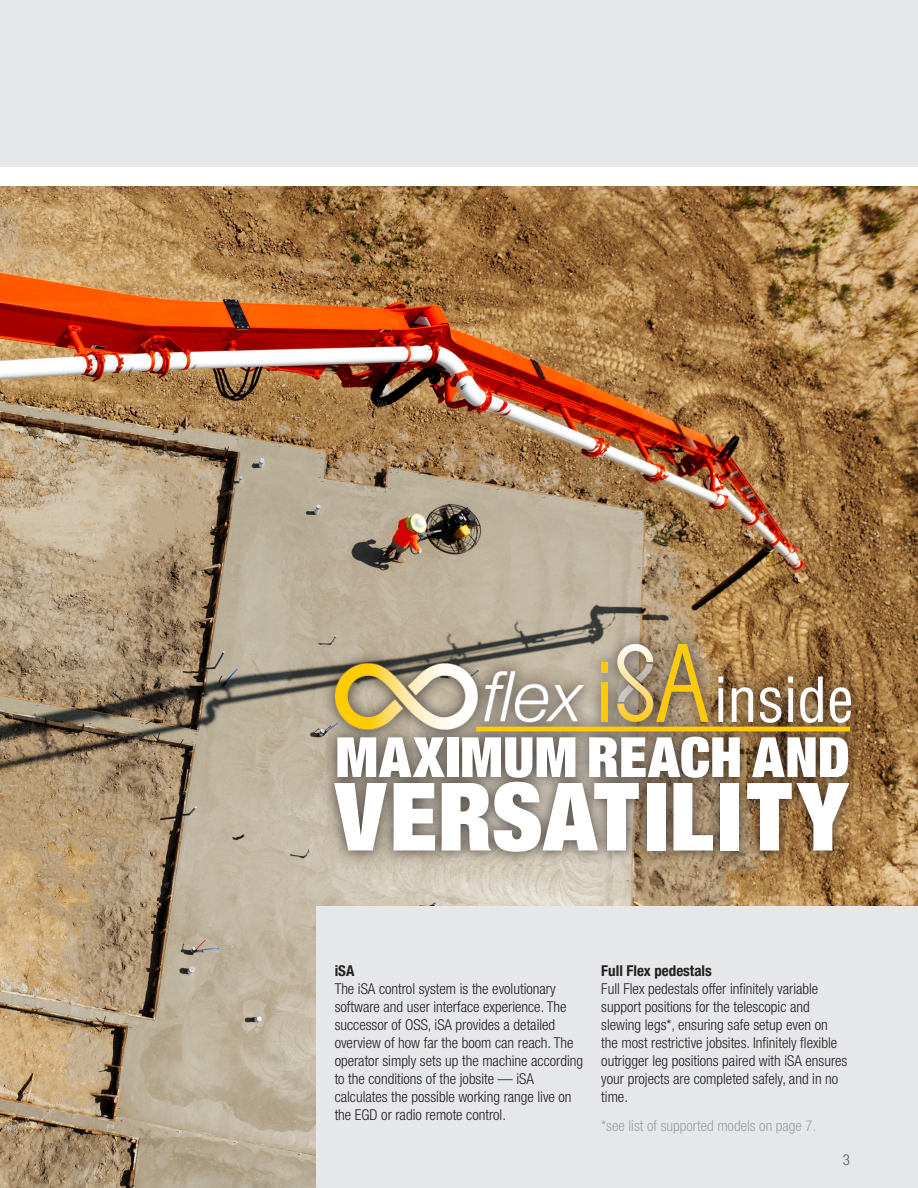
<style>
.page{position:relative;width:918px;height:1188px;background:#fff}
.page>*{position:absolute;margin:0;border:0;box-sizing:border-box;transform-origin:0 0}
.subhead_grey{font:900 condensed 94.5px "Helvetica Neue LT Pro";letter-spacing:.025em;color:#fff}
.subhead_grey-2{font:900 condensed 55.5px "Helvetica Neue LT Pro";letter-spacing:.005em;color:#fff}
.Page_Subheadline_-_Gray{font:300 condensed 15px/18px "Helvetica Neue LT Std";color:#231f20}
.Page_Copy{font:300 condensed 15px "Helvetica Neue LT Std";color:#9d9fa2}
.Bullet_Copy{font:300 condensed 15px "Helvetica Neue LT Std";color:#57585a}
.s1{font-weight:700}
</style>
<div class="page">
<img style="left:0;top:186px;width:918px;height:1002px">
<div style="left:317px;top:906px;width:601px;height:282px;background:#e6e7e9"></div>
<div style="left:0;top:0;width:918px;height:166px;background:#e6e7e9"></div>
<div style="left:321px;top:630px;width:543px;height:236px;background:#231f20;opacity:.75"></div>
<hr style="left:476px;top:727px;width:374px;height:4px;background:#feca0a">
<img style="left:335px;top:663px;width:249px;height:67px">
<img style="left:602px;top:644px;width:248px;height:78px">
<p class="subhead_grey-2" style="left:335px;top:722px;width:516px">MAXIMUM REACH AND</p>
<p class="subhead_grey" style="left:335px;top:756px;width:515px">VERSATILITY</p>
<p class="Page_Subheadline_-_Gray" style="left:335px;top:962px;width:250px"><span class="s1">iSA<br></span>The iSA control system is the evolutionary software and user interface experience. The successor of OSS, iSA provides a detailed overview of how far the boom can reach. The operator simply sets up the machine according to the conditions of the jobsite — iSA calculates the possible working range live on the EGD or radio remote control.</p>
<p class="Page_Subheadline_-_Gray" style="left:601px;top:962px;width:248px"><span class="s1">Full Flex pedestals<br></span>Full Flex pedestals offer infinitely variable support positions for the telescopic and slewing legs*, ensuring safe setup even on the most restrictive jobsites. Infinitely flexible outrigger leg positions paired with iSA ensures your projects are completed safely, and in no time.</p>
<p class="Page_Copy" style="left:601px;top:1117px;width:217px">*see list of supported models on page 7.</p>
<p class="Bullet_Copy" style="left:843px;top:1151px;width:9px">3</p>
</div>
